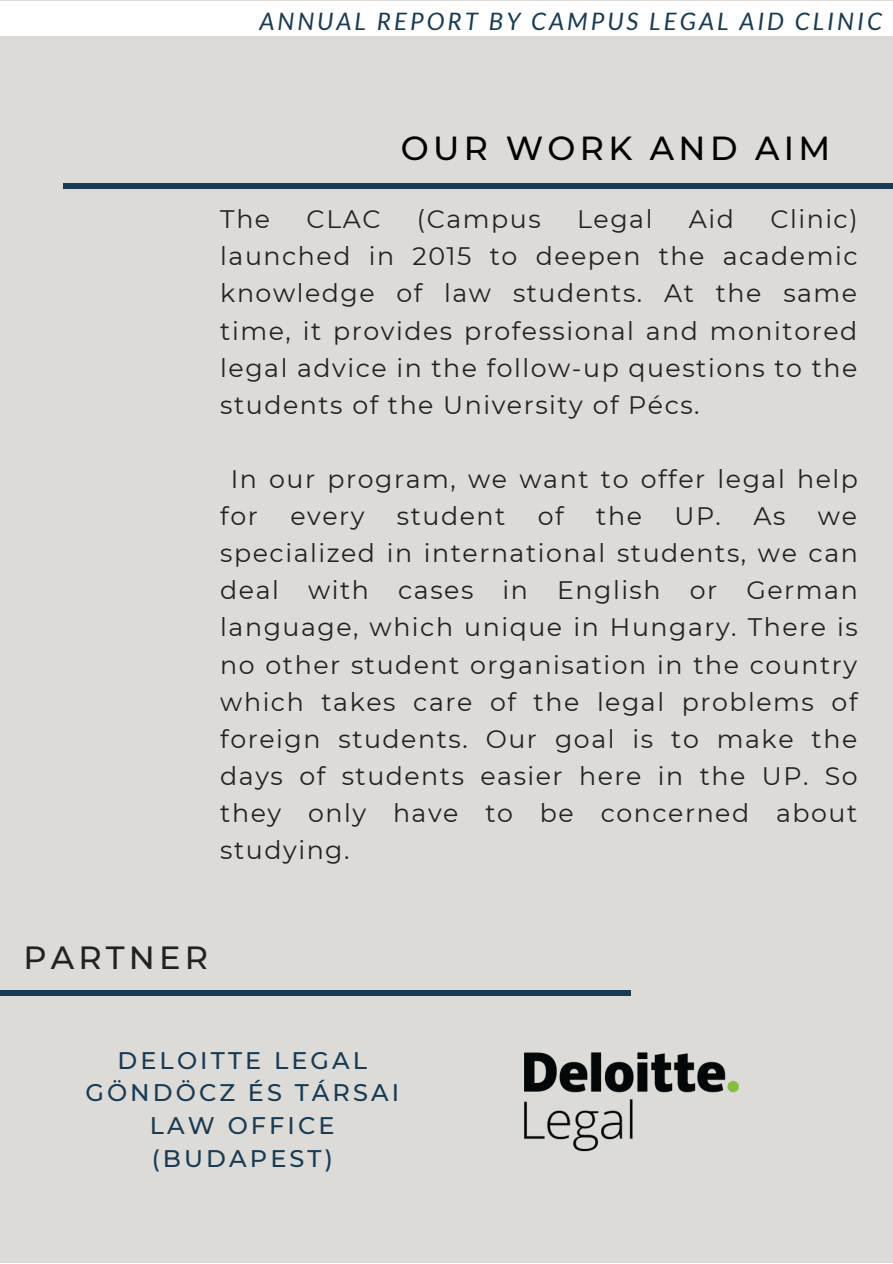
<style>
.page{position:relative;width:893px;height:1264px;background:#fff}
.page>*{position:absolute;margin:0;border:0;box-sizing:border-box;transform-origin:0 0}
.t1{font:500 33.3px "Montserrat";letter-spacing:.13em;color:#000}
.t2{font:500 32.1px "Montserrat";letter-spacing:.13em;color:#222}
.t3{font:25.2px/37px "Montserrat";letter-spacing:.06em;color:#222;text-align:justify}
.t4{font:500 24px/32.5px "Montserrat";letter-spacing:.13em;color:#183a53;text-align:center}
.t5{font:italic 24px "Lato";letter-spacing:.13em;color:#183a53}
</style>
<div class="page">
<div style="left:0;top:0;width:892px;height:1262px;background:#dcdbd8"></div>
<div style="left:63px;top:183px;width:829px;height:6px;background:#183a53"></div>
<div style="left:0;top:1px;width:892px;height:35px;background:#fff"></div>
<img style="left:524px;top:1052px;width:215px;height:100px">
<div style="left:0;top:990px;width:630px;height:5px;background:#183a53"></div>
<p class="t5" style="left:259px;top:6px;width:623px">ANNUAL REPORT BY CAMPUS LEGAL AID CLINIC</p>
<h1 class="t1" style="left:401px;top:128px;width:431px">OUR WORK AND AIM</h1>
<p class="t3" style="left:220px;top:201px;width:51px">The</p>
<p class="t3" style="left:306px;top:201px;width:75px">CLAC</p>
<p class="t3" style="left:417px;top:201px;width:125px">(Campus</p>
<p class="t3" style="left:577px;top:201px;width:77px">Legal</p>
<p class="t3" style="left:688px;top:201px;width:47px">Aid</p>
<p class="t3" style="left:220px;top:201px;width:638px;text-indent:550px">Clinic) launched in 2015 to deepen the academic knowledge of law students. At the same time, it provides professional and monitored legal advice in the follow-up questions to the students of the University of Pécs.</p>
<p class="t3" style="left:220px;top:460px;width:639px;text-indent:10px">In our program, we want to offer legal help for</p>
<p class="t3" style="left:290px;top:497px;width:76px">every</p>
<p class="t3" style="left:397px;top:497px;width:110px">student</p>
<p class="t3" style="left:538px;top:497px;width:27px">of</p>
<p class="t3" style="left:596px;top:497px;width:47px">the</p>
<p class="t3" style="left:674px;top:497px;width:112px">UP. As</p>
<p class="t3" style="left:220px;top:497px;width:639px;text-indent:597px">we specialized in international students, we can deal with cases in English or German language, which unique in Hungary. There is no other student organisation in the country which takes care of the legal problems of foreign students. Our goal is to make the days of students easier here in the UP. So they only have to be concerned about studying.</p>
<p class="t2" style="left:23px;top:937px;width:186px">PARTNER</p>
<p class="t4" style="left:85px;top:1043px;width:315px">DELOITTE LEGAL<br>GÖNDÖCZ ÉS TÁRSAI<br>LAW OFFICE (BUDAPEST)</p>
</div>
